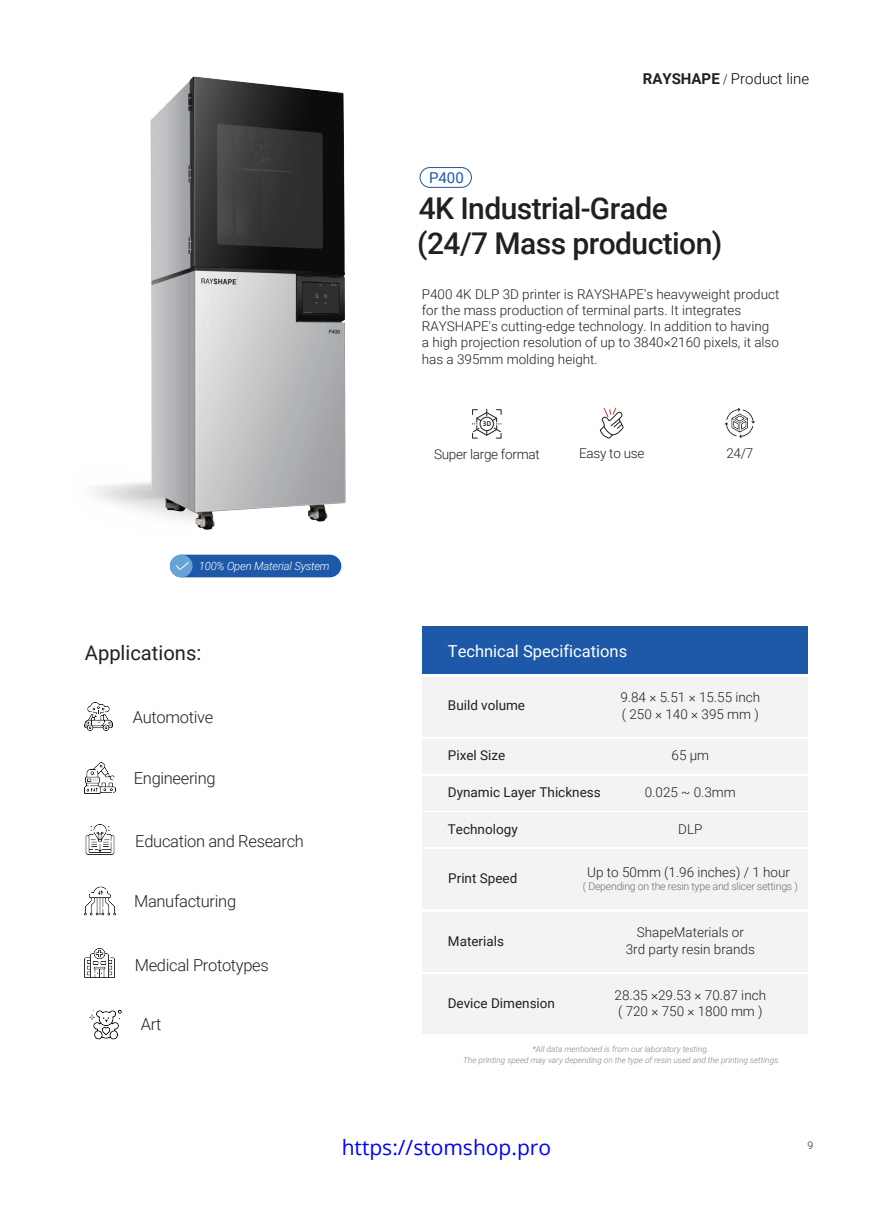
<style>
.page{position:relative;width:893px;height:1212px;background:#fff}
.page>*{position:absolute;margin:0;border:0;box-sizing:border-box;transform-origin:0 0}
.t1{font:500 30px/34.7px "Roboto";letter-spacing:-.02em;color:#231f20}
.t2{font:21px "Open Sans Regular 735";color:#00f}
.t3{font:20.1px "Roboto";color:#231f20}
.t4{font:300 16.5px "Roboto";letter-spacing:-.02em;color:#231f20}
.t5{font:16.5px "Roboto";color:#fff}
.t6{font:300 15px "Roboto";color:#030303}
.t7{font:15px "Roboto";color:#1d59a8}
.t8{font:300 13.5px/16.2px "Roboto";color:#231f20}
.t9{font:13.5px "Roboto";color:#231f20}
.t10{font:300 13.5px "Roboto";letter-spacing:-.02em;color:#231f20}
.t11{font:italic 300 11.25px "Roboto";letter-spacing:-.02em;color:#fff}
.t12{font:300 10.5px "Roboto";letter-spacing:-.02em;color:#6c6d70}
.t13{font:300 10.5px "Roboto";color:#231f20}
.t14{font:italic 300 8.25px/10.8px "Roboto";color:#808285;text-align:center}
.t15{font:700 6.9px "Alibaba Pu Hui Ti 2 75 Semi";color:#231f20}
.s1{font-weight:700;color:#231f20}
.s2{font-family:"Adobe Song Std";color:#231f20}
</style>
<div class="page">
<img style="left:93px;top:76px;width:253px;height:454px">
<div style="left:422px;top:626px;width:386px;height:47px;background:#1d59a8"></div>
<div style="left:422px;top:739px;width:386px;height:34px;background:#f2f3f4"></div>
<div style="left:422px;top:776px;width:386px;height:34px;background:#f2f3f4"></div>
<div style="left:422px;top:812px;width:386px;height:35px;background:#f2f3f4"></div>
<div style="left:422px;top:849px;width:386px;height:60px;background:#f2f3f4"></div>
<div style="left:422px;top:912px;width:386px;height:59px;background:#f2f3f4"></div>
<div style="left:422px;top:974px;width:386px;height:60px;background:#f2f3f4"></div>
<div style="left:422px;top:677px;width:386px;height:59px;background:#f2f3f4"></div>
<svg style="left:599px;top:407px;width:25px;height:32px"></svg>
<svg style="left:472px;top:409px;width:30px;height:30px"></svg>
<svg style="left:725px;top:408px;width:30px;height:30px"></svg>
<div style="left:420px;top:167px;width:52px;height:21px;border:1px solid #1f549b;border-radius:10px"></div>
<img style="left:85px;top:702px;width:28px;height:28px">
<img style="left:85px;top:886px;width:31px;height:30px">
<img style="left:85px;top:824px;width:30px;height:31px">
<img style="left:85px;top:948px;width:29px;height:30px">
<img style="left:89px;top:1009px;width:33px;height:31px">
<img style="left:85px;top:763px;width:30px;height:30px">
<div style="left:170px;top:555px;width:171px;height:22px;background:#1d59a8;border-radius:12px"></div>
<div style="left:170px;top:555px;width:23px;height:22px;background:#65a3d8;border-radius:11px"></div>
<svg style="left:176px;top:562px;width:13px;height:8px"></svg>
<p class="t6" style="left:643px;top:69px;width:168px"><span class="s1">RAYSHAPE</span> <span class="s2">/</span> Product line</p>
<p class="t7" style="left:429px;top:167px;width:36px">P400</p>
<h1 class="t1" style="left:417px;top:190px;width:307px">4K Industrial-Grade (24/7 Mass production)</h1>
<p class="t8" style="left:422px;top:285px;width:359px">P400 4K DLP 3D printer is RAYSHAPE's heavyweight product for the mass production of terminal parts. It integrates RAYSHAPE's cutting-edge technology. In addition to having a high projection resolution of up to 3840×2160 pixels, it also has a 395mm molding height.</p>
<p class="t15" style="left:482px;top:418px;width:10px">3D</p>
<p class="t10" style="left:434px;top:444px;width:107px">Super large format</p>
<p class="t10" style="left:579px;top:444px;width:67px">Easy to use</p>
<p class="t8" style="left:726px;top:445px;width:28px">24/7</p>
<p class="t11" style="left:199px;top:559px;width:132px">100% Open Material System</p>
<h3 class="t3" style="left:85px;top:638px;width:118px">Applications:</h3>
<p class="t4" style="left:133px;top:706px;width:82px">Automotive</p>
<p class="t4" style="left:134px;top:766px;width:83px">Engineering</p>
<p class="t4" style="left:135px;top:829px;width:170px">Education and Research</p>
<p class="t4" style="left:134px;top:889px;width:104px">Manufacturing</p>
<p class="t4" style="left:135px;top:954px;width:136px">Medical Prototypes</p>
<p class="t4" style="left:141px;top:1012px;width:22px">Art</p>
<p class="t5" style="left:448px;top:639px;width:181px">Technical Specifications</p>
<p class="t9" style="left:448px;top:696px;width:79px">Build volume</p>
<p class="t8" style="left:620px;top:689px;width:141px">9.84 × 5.51 × 15.55 inch ( 250 × 140 × 395 mm )</p>
<p class="t9" style="left:448px;top:746px;width:59px">Pixel Size</p>
<p class="t9" style="left:448px;top:783px;width:154px">Dynamic Layer Thickness</p>
<p class="t9" style="left:448px;top:819px;width:71px">Technology</p>
<p class="t8" style="left:671px;top:747px;width:39px">65 μm</p>
<p class="t8" style="left:645px;top:783px;width:93px">0.025 ~ 0.3mm</p>
<p class="t8" style="left:678px;top:820px;width:26px">DLP</p>
<p class="t8" style="left:587px;top:863px;width:204px">Up to 50mm (1.96 inches) / 1 hour</p>
<p class="t12" style="left:583px;top:879px;width:216px">( Depending on the resin type and slicer settings )</p>
<p class="t9" style="left:448px;top:869px;width:71px">Print Speed</p>
<p class="t9" style="left:448px;top:931px;width:58px">Materials</p>
<p class="t8" style="left:626px;top:924px;width:131px;text-align:center">ShapeMaterials or<br>3rd party resin brands</p>
<p class="t9" style="left:448px;top:994px;width:109px">Device Dimension</p>
<p class="t8" style="left:615px;top:986px;width:153px">28.35 ×29.53 × 70.87 inch ( 720 × 750 × 1800 mm )</p>
<p class="t14" style="left:463px;top:1043px;width:319px">*All data mentioned is from our laboratory testing.<br>The printing speed may vary depending on the type of resin used and the printing settings.</p>
<h2 class="t2" style="left:342px;top:1132px;width:211px">https://stomshop.pro</h2>
<p class="t13" style="left:808px;top:1137px;width:7px">9</p>
</div>
